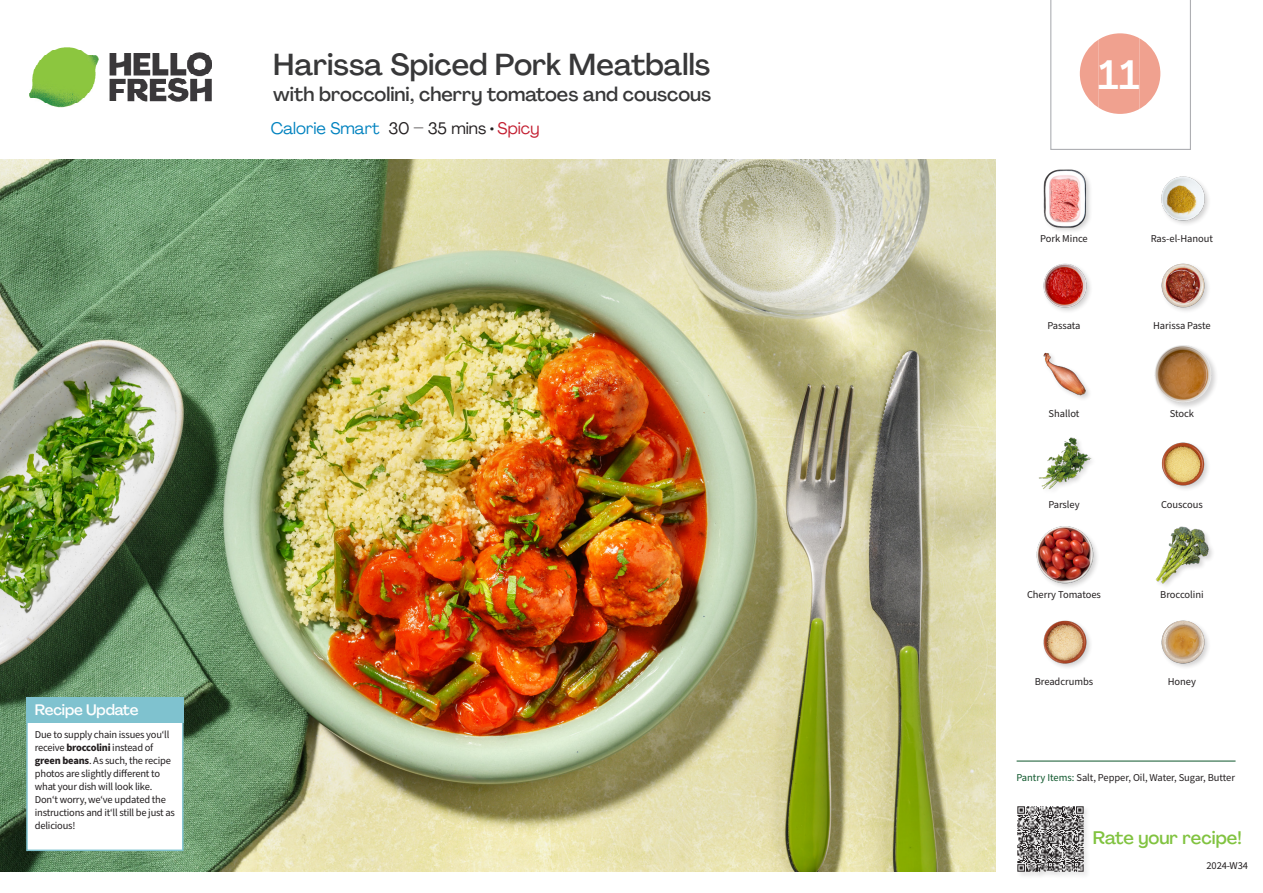
<style>
.page{position:relative;width:1263px;height:893px;background:#fff}
.page>*{position:absolute;margin:0;border:0;box-sizing:border-box;transform-origin:0 0}
._24_Recipe_Nr_Bag{font:500 40.5px "Agrandir";color:#fff}
._15_Titel_UK{font:500 30px "Agrandir";color:#383839}
._15_Titel_UK-2{font:500 19.5px "Agrandir";color:#383839}
.t1{font:500 18px "Agrandir";color:#81c340}
._02_Box_Type{font:16.5px "Agrandir";color:#0082bf}
._15_Titel_Steps{font:500 15px "Agrandir";letter-spacing:-.01em;color:#fff}
._14_Allergene_Text_7pt{font:10.5px/13px "Source Sans Pro";letter-spacing:-.02em;color:#231f20}
._18_FRONT_ingredients_UK{font:10.5px "Source Sans Pro";letter-spacing:-.005em;color:#231f20}
.t2{font:10.5px "Source Sans Variable";letter-spacing:-.005em;color:#231f20}
.s1{color:#231f20}
.s2{color:#c31f31}
.s3{font-weight:700}
.s4{font-family:"Source Sans Pro";color:#0e572c}
</style>
<div class="page">
<img style="left:30px;top:47px;width:181px;height:61px">
<img style="left:0;top:159px;width:995px;height:713px">
<div style="left:26px;top:702px;width:158px;height:149px;background:#fff;border:2px solid #7fc2cf"></div>
<div style="left:26px;top:697px;width:158px;height:25px;background:#7fc2cf"></div>
<hr style="left:1016px;top:761px;width:219px;height:1px;background:#0e572c">
<div style="left:1017px;top:805px;width:74px;height:74px;background:#f9f9f9"></div>
<img style="left:1017px;top:806px;width:69px;height:69px">
<img style="left:1161px;top:176px;width:48px;height:48px">
<div style="left:1042px;top:169px;width:51px;height:65px;background:#231f20;opacity:.2"></div>
<img style="left:1042px;top:170px;width:51px;height:57px">
<img style="left:1161px;top:263px;width:48px;height:48px">
<img style="left:1043px;top:263px;width:48px;height:48px">
<div style="left:1153px;top:344px;width:66px;height:66px;background:#231f20;opacity:.2"></div>
<img style="left:1154px;top:345px;width:58px;height:58px">
<img style="left:1043px;top:352px;width:46px;height:47px">
<img style="left:1161px;top:442px;width:47px;height:47px">
<img style="left:1039px;top:437px;width:53px;height:53px">
<img style="left:1155px;top:526px;width:57px;height:57px">
<div style="left:1035px;top:525px;width:65px;height:65px;background:#231f20;opacity:.2"></div>
<img style="left:1036px;top:526px;width:58px;height:57px">
<img style="left:1161px;top:620px;width:48px;height:47px">
<img style="left:1043px;top:620px;width:48px;height:48px">
<svg style="left:1050px;top:0;width:141px;height:150px"></svg>
<p class="_15_Titel_UK" style="left:273px;top:46px;width:438px">Harissa Spiced Pork Meatballs</p>
<p class="_15_Titel_UK-2" style="left:273px;top:82px;width:439px">with broccolini, cherry tomatoes and couscous</p>
<p class="_02_Box_Type" style="left:271px;top:118px;width:270px">Calorie Smart <span class="s1">30 – 35 mins •</span> <span class="s2">Spicy</span></p>
<p class="_15_Titel_Steps" style="left:35px;top:701px;width:105px">Recipe Update</p>
<p class="_14_Allergene_Text_7pt" style="left:35px;top:728px;width:141px">Due to supply chain issues you‘ll receive <span class="s3">broccolini</span> instead of <span class="s3">green beans</span>. As such, the recipe photos are slightly different to what your dish will look like.<br>Don‘t worry, we‘ve updated the instructions and it‘ll still be just as delicious!</p>
<p class="_24_Recipe_Nr_Bag" style="left:1098px;top:50px;width:43px">11</p>
<p class="_18_FRONT_ingredients_UK" style="left:1040px;top:231px;width:49px">Pork Mince</p>
<p class="_18_FRONT_ingredients_UK" style="left:1151px;top:231px;width:64px">Ras-el-Hanout</p>
<p class="_18_FRONT_ingredients_UK" style="left:1047px;top:319px;width:35px">Passata</p>
<p class="_18_FRONT_ingredients_UK" style="left:1153px;top:319px;width:59px">Harissa Paste</p>
<p class="_18_FRONT_ingredients_UK" style="left:1049px;top:407px;width:32px">Shallot</p>
<p class="_18_FRONT_ingredients_UK" style="left:1170px;top:407px;width:26px">Stock</p>
<p class="_18_FRONT_ingredients_UK" style="left:1048px;top:498px;width:33px">Parsley</p>
<p class="_18_FRONT_ingredients_UK" style="left:1161px;top:498px;width:43px">Couscous</p>
<p class="_18_FRONT_ingredients_UK" style="left:1027px;top:587px;width:75px">Cherry Tomatoes</p>
<p class="_18_FRONT_ingredients_UK" style="left:1160px;top:587px;width:45px">Broccolini</p>
<p class="_18_FRONT_ingredients_UK" style="left:1035px;top:674px;width:60px">Breadcrumbs</p>
<p class="_18_FRONT_ingredients_UK" style="left:1168px;top:674px;width:30px">Honey</p>
<p class="t2" style="left:1016px;top:771px;width:220px"><span class="s4">Pantry Items:</span> Salt, Pepper, Oil, Water, Sugar, Butter</p>
<h3 class="t1" style="left:1093px;top:827px;width:150px">Rate your recipe!</h3>
<p class="_14_Allergene_Text_7pt" style="left:1206px;top:860px;width:43px">2024-W34</p>
</div>
